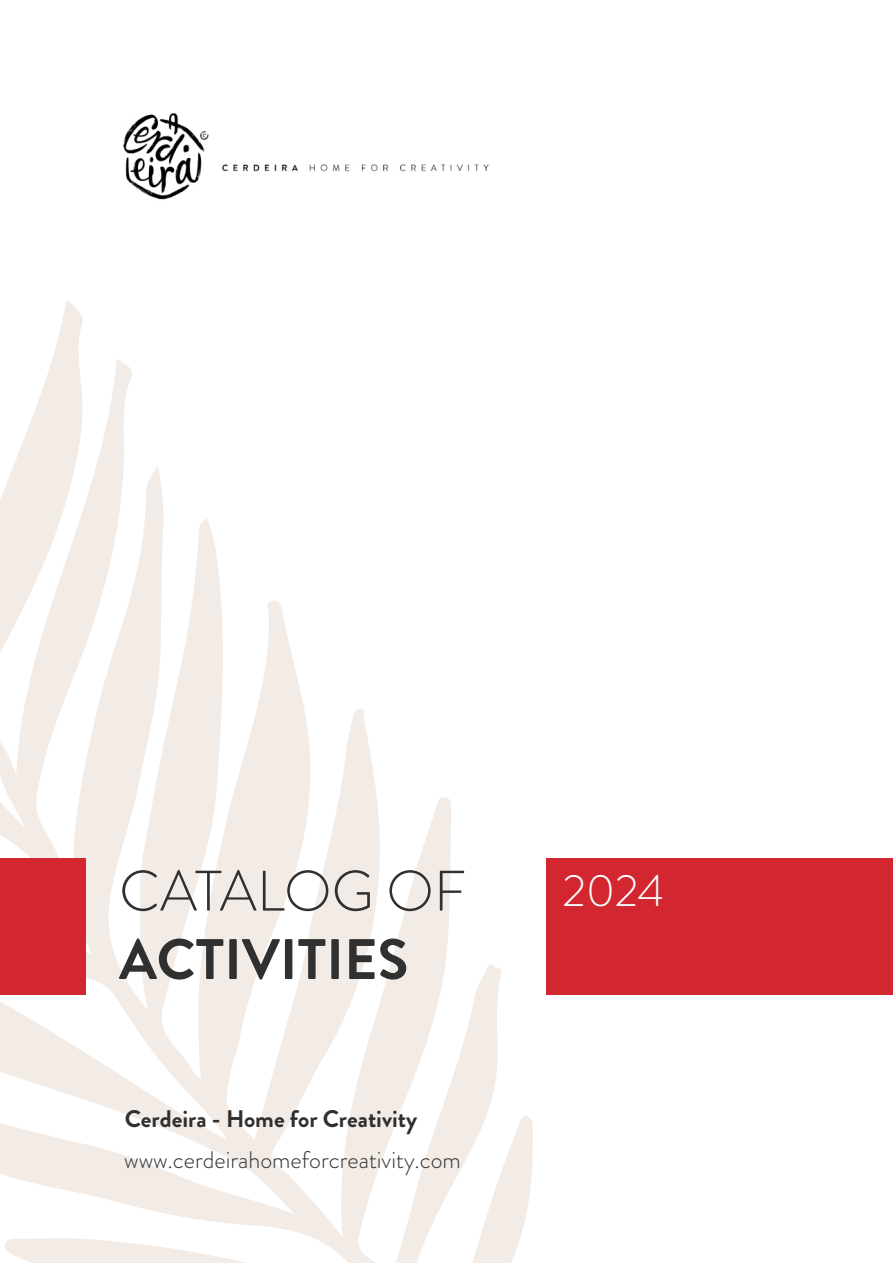
<style>
.page{position:relative;width:893px;height:1263px;background:#fff}
.page>*{position:absolute;margin:0;border:0;box-sizing:border-box;transform-origin:0 0}
.t1{font:700 57px "Brandon Grotesque";color:#303030}
.t2{font:300 57px "Brandon Grotesque";color:#303030}
.t3{font:300 45px "Brandon Grotesque";color:#fff}
.t4{font:300 24px "Brandon Grotesque";color:#303030}
.t5{font:700 24px "Brandon Grotesque";color:#303030}
</style>
<div class="page">
<svg style="left:0;top:300px;width:567px;height:963px"></svg>
<img style="left:123px;top:113px;width:366px;height:87px">
<div style="left:0;top:858px;width:85px;height:136px;background:#d22630"></div>
<div style="left:546px;top:858px;width:347px;height:136px;background:#d22630"></div>
<h1 class="t2" style="left:119px;top:852px;width:349px">CATALOG OF</h1>
<h1 class="t1" style="left:119px;top:919px;width:291px">ACTIVITIES</h1>
<p class="t5" style="left:125px;top:1101px;width:294px">Cerdeira - Home for Creativity</p>
<p class="t4" style="left:124px;top:1144px;width:338px">www.cerdeirahomeforcreativity.com</p>
<h2 class="t3" style="left:562px;top:859px;width:103px">2024</h2>
</div>
